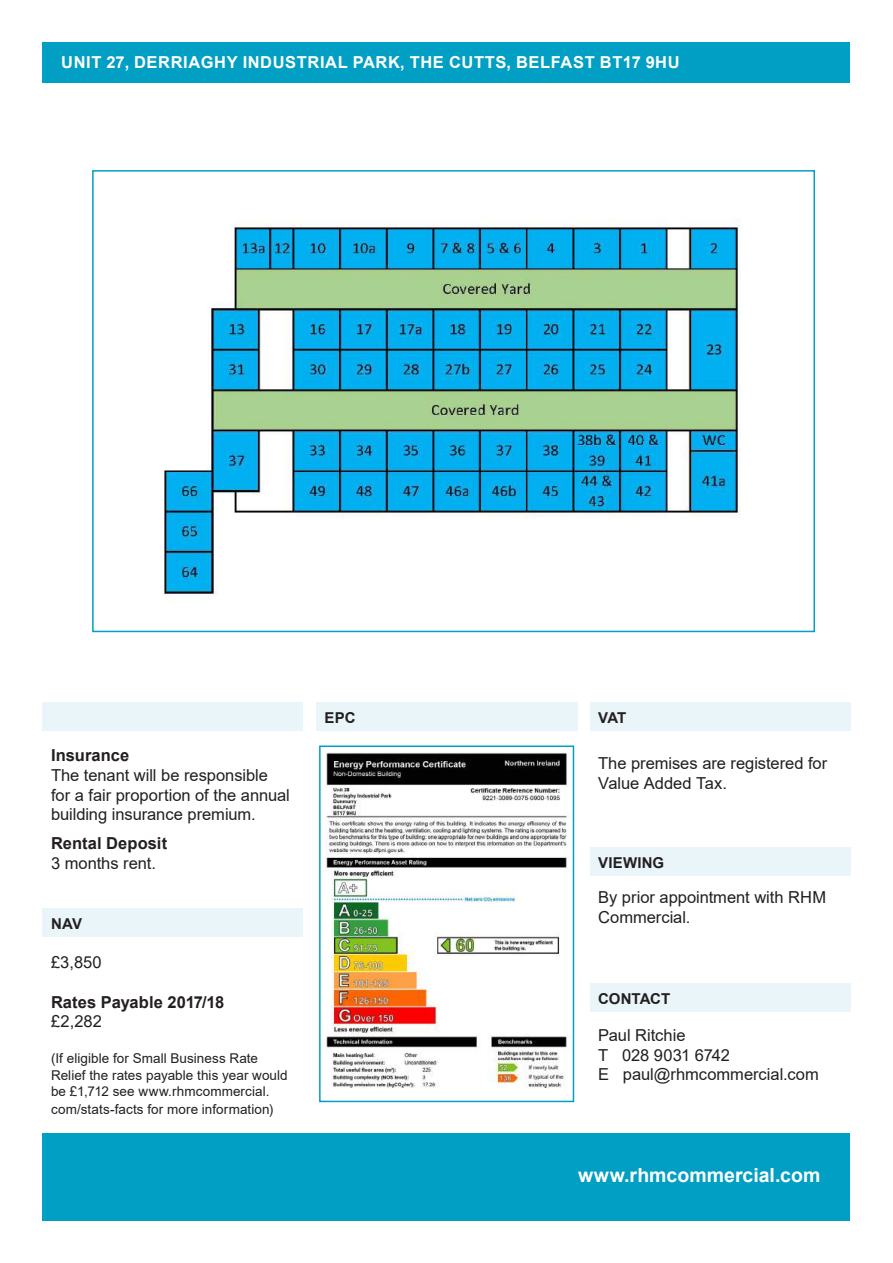
<style>
.page{position:relative;width:893px;height:1263px;background:#fff}
.page>*{position:absolute;margin:0;border:0;box-sizing:border-box;transform-origin:0 0}
.t1{font:700 19.5px "Arial";color:#fff}
.t2{font:16.5px/19.8px "Arial";letter-spacing:-.005em;color:#231f20}
.t3{font:700 16.5px "Arial";letter-spacing:.02em;color:#fff}
.t4{font:700 16.5px "Arial";letter-spacing:.005em;color:#231f20}
.t5{font:700 15px "Arial";letter-spacing:.015em;color:#231f20}
.t6{font:13.5px/16.2px "Arial";letter-spacing:.005em;color:#231f20}
</style>
<div class="page">
<div style="left:43px;top:1133px;width:807px;height:87px;background:#009fc3"></div>
<div style="left:590px;top:984px;width:260px;height:28px;background:#e9f5f9"></div>
<div style="left:43px;top:43px;width:807px;height:40px;background:#009fc3"></div>
<img style="left:163px;top:218px;width:578px;height:384px">
<div style="left:92px;top:170px;width:723px;height:462px;border:2px solid #009fc3"></div>
<div style="left:43px;top:909px;width:260px;height:28px;background:#e9f5f9"></div>
<div style="left:590px;top:703px;width:260px;height:28px;background:#e9f5f9"></div>
<div style="left:316px;top:703px;width:261px;height:28px;background:#e9f5f9"></div>
<img style="left:325px;top:752px;width:244px;height:337px">
<div style="left:319px;top:745px;width:255px;height:357px;border:2px solid #009fc3"></div>
<div style="left:590px;top:848px;width:260px;height:28px;background:#e9f5f9"></div>
<div style="left:43px;top:703px;width:260px;height:28px;background:#e9f5f9"></div>
<p class="t3" style="left:61px;top:50px;width:11px">unit</p>
<p class="t3" style="left:106px;top:50px;width:40px">27, derria</p>
<p class="t3" style="left:201px;top:50px;width:54px">ghy industrial</p>
<p class="t3" style="left:353px;top:50px;width:13px">par</p>
<p class="t3" style="left:388px;top:50px;width:34px">k, the</p>
<p class="t3" style="left:449px;top:50px;width:25px">Cutts</p>
<p class="t3" style="left:507px;top:50px;width:22px">, belfast</p>
<p class="t3" style="left:600px;top:50px;width:68px">bt17 9hu</p>
<p class="t4" style="left:51px;top:743px;width:80px">Insurance</p>
<p class="t2" style="left:51px;top:765px;width:240px">The tenant will be responsible for a fair proportion of the annual building insurance premium.</p>
<p class="t4" style="left:51px;top:832px;width:118px">Rental Deposit</p>
<p class="t2" style="left:51px;top:853px;width:106px">3 months rent.</p>
<p class="t5" style="left:51px;top:913px;width:33px">nav</p>
<p class="t2" style="left:51px;top:952px;width:52px">£3,850</p>
<p class="t4" style="left:51px;top:990px;width:175px">Rates Payable 2017/18</p>
<p class="t2" style="left:51px;top:1011px;width:52px">£2,282</p>
<p class="t6" style="left:51px;top:1050px;width:238px">(If eligible for Small Business Rate<br>Relief the rates payable this year would be £1,712 see www.rhmcommercial.</p>
<p class="t6" style="left:51px;top:1101px;width:224px">com/stats-facts for more information)</p>
<p class="t5" style="left:325px;top:707px;width:11px">epc</p>
<p class="t5" style="left:598px;top:707px;width:30px">VAT</p>
<p class="t2" style="left:598px;top:754px;width:231px">The premises are registered for<br>Value Added Tax.</p>
<p class="t5" style="left:598px;top:852px;width:68px">viewin g</p>
<p class="t2" style="left:598px;top:887px;width:229px">By prior appointment with RHM<br>Commercial.</p>
<p class="t5" style="left:598px;top:988px;width:34px">contact</p>
<p class="t2" style="left:598px;top:1025px;width:222px">Paul Ritchie<br>T 028 9031 6742<br>E paul@rhmcommercial.com</p>
<p class="t1" style="left:578px;top:1162px;width:244px">www.rhmcommercial.com</p>
</div>
